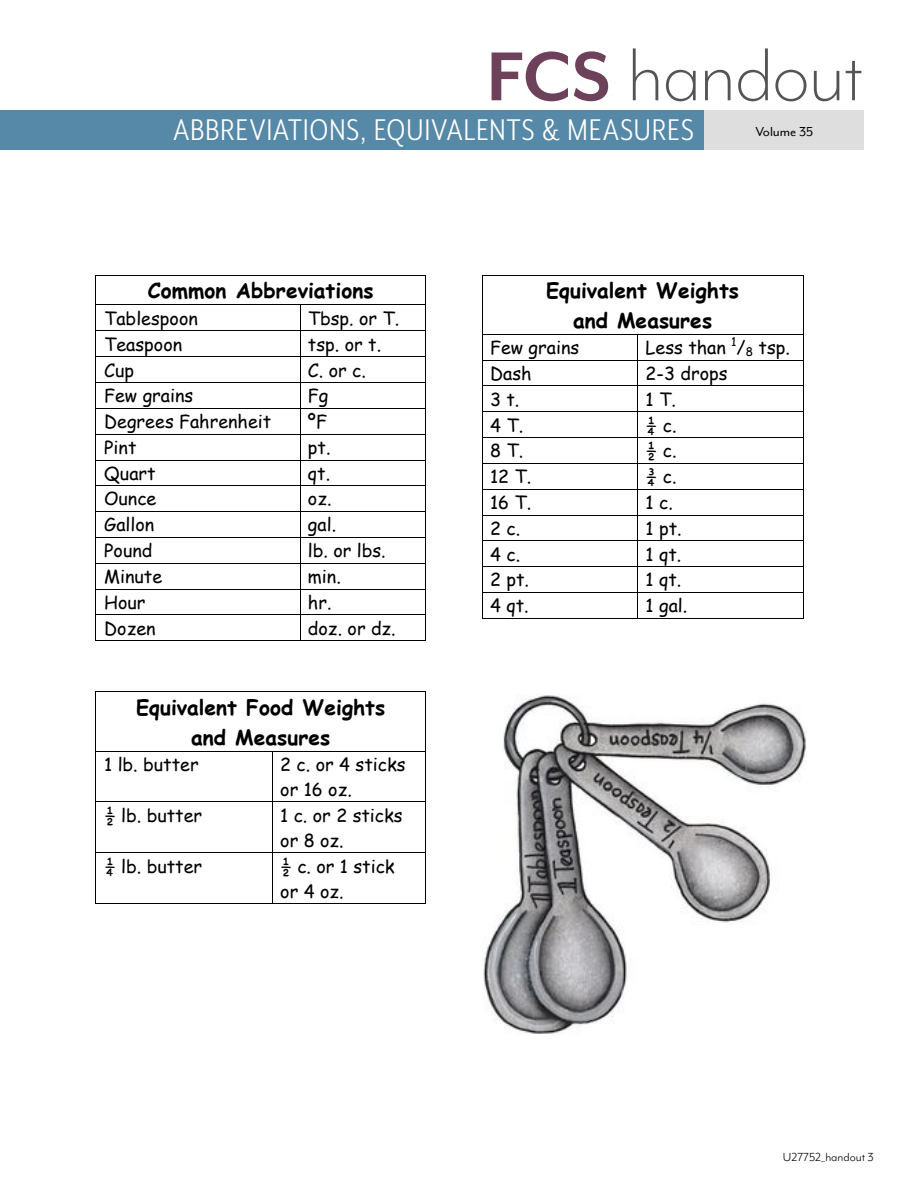
<style>
.page{position:relative;width:918px;height:1188px;background:#fff}
.page>*{position:absolute;margin:0;border:0;box-sizing:border-box;transform-origin:0 0}
.t1{font:300 86.4px "Mr Eaves Mod OT";letter-spacing:-.02em;color:#545454}
.t2{font:34.5px "Mr Eaves XL Mod Nar OT";letter-spacing:.035em;color:#fff}
.t3{font:700 20.85px/29.5px "Comic Sans MS";letter-spacing:.005em;color:#000;text-align:center}
.t4{font:18px/25.2px "Comic Sans MS";color:#000}
.t5{font:15px "Mr Eaves Mod OT";color:#000}
.t6{font:13.5px "Mr Eaves Mod OT";color:#000}
.t7{font:11.85px "Comic Sans MS";letter-spacing:.005em;color:#000}
.s1{font-weight:700;font-size:79.65px;color:#6c4159}
</style>
<div class="page">
<hr style="left:96px;top:275px;width:329px;height:1px;background:#000">
<hr style="left:96px;top:275px;width:1px;height:30px;background:#000">
<hr style="left:425px;top:275px;width:1px;height:30px;background:#000">
<hr style="left:96px;top:305px;width:204px;height:1px;background:#000">
<hr style="left:300px;top:305px;width:125px;height:1px;background:#000">
<hr style="left:96px;top:331px;width:204px;height:1px;background:#000">
<hr style="left:300px;top:331px;width:125px;height:1px;background:#000">
<hr style="left:96px;top:356px;width:204px;height:1px;background:#000">
<hr style="left:300px;top:356px;width:125px;height:1px;background:#000">
<hr style="left:96px;top:382px;width:204px;height:1px;background:#000">
<hr style="left:300px;top:382px;width:125px;height:1px;background:#000">
<hr style="left:96px;top:408px;width:204px;height:1px;background:#000">
<hr style="left:300px;top:408px;width:125px;height:1px;background:#000">
<hr style="left:96px;top:434px;width:204px;height:1px;background:#000">
<hr style="left:300px;top:434px;width:125px;height:1px;background:#000">
<hr style="left:96px;top:460px;width:204px;height:1px;background:#000">
<hr style="left:300px;top:460px;width:125px;height:1px;background:#000">
<hr style="left:96px;top:485px;width:204px;height:1px;background:#000">
<hr style="left:300px;top:485px;width:125px;height:1px;background:#000">
<hr style="left:96px;top:511px;width:204px;height:1px;background:#000">
<hr style="left:300px;top:511px;width:125px;height:1px;background:#000">
<hr style="left:96px;top:537px;width:204px;height:1px;background:#000">
<hr style="left:300px;top:537px;width:125px;height:1px;background:#000">
<hr style="left:96px;top:563px;width:204px;height:1px;background:#000">
<hr style="left:300px;top:563px;width:125px;height:1px;background:#000">
<hr style="left:96px;top:589px;width:204px;height:1px;background:#000">
<hr style="left:300px;top:589px;width:125px;height:1px;background:#000">
<hr style="left:96px;top:615px;width:204px;height:1px;background:#000">
<hr style="left:300px;top:615px;width:125px;height:1px;background:#000">
<hr style="left:96px;top:640px;width:204px;height:1px;background:#000">
<svg style="left:300px;top:306px;width:1px;height:334px"></svg>
<hr style="left:300px;top:640px;width:125px;height:1px;background:#000">
<svg style="left:425px;top:305px;width:1px;height:336px"></svg>
<hr style="left:96px;top:691px;width:329px;height:1px;background:#000">
<hr style="left:96px;top:692px;width:1px;height:59px;background:#000">
<hr style="left:425px;top:692px;width:1px;height:59px;background:#000">
<hr style="left:96px;top:751px;width:176px;height:1px;background:#000">
<hr style="left:273px;top:751px;width:152px;height:1px;background:#000">
<hr style="left:96px;top:751px;width:1px;height:50px;background:#000">
<hr style="left:272px;top:751px;width:1px;height:50px;background:#000">
<hr style="left:425px;top:751px;width:1px;height:50px;background:#000">
<hr style="left:96px;top:801px;width:176px;height:1px;background:#000">
<hr style="left:273px;top:801px;width:152px;height:1px;background:#000">
<hr style="left:96px;top:802px;width:1px;height:51px;background:#000">
<hr style="left:272px;top:802px;width:1px;height:51px;background:#000">
<hr style="left:425px;top:802px;width:1px;height:51px;background:#000">
<hr style="left:96px;top:853px;width:176px;height:1px;background:#000">
<hr style="left:273px;top:853px;width:152px;height:1px;background:#000">
<hr style="left:96px;top:853px;width:1px;height:50px;background:#000">
<hr style="left:96px;top:903px;width:176px;height:1px;background:#000">
<hr style="left:272px;top:853px;width:1px;height:50px;background:#000">
<hr style="left:273px;top:903px;width:152px;height:1px;background:#000">
<hr style="left:425px;top:853px;width:1px;height:50px;background:#000">
<hr style="left:483px;top:275px;width:320px;height:1px;background:#000">
<hr style="left:482px;top:275px;width:1px;height:59px;background:#000">
<hr style="left:803px;top:275px;width:1px;height:59px;background:#000">
<hr style="left:483px;top:334px;width:154px;height:1px;background:#000">
<hr style="left:638px;top:334px;width:165px;height:1px;background:#000">
<hr style="left:483px;top:360px;width:154px;height:1px;background:#000">
<hr style="left:638px;top:360px;width:165px;height:1px;background:#000">
<hr style="left:483px;top:386px;width:154px;height:1px;background:#000">
<hr style="left:638px;top:386px;width:165px;height:1px;background:#000">
<hr style="left:483px;top:412px;width:154px;height:1px;background:#000">
<hr style="left:638px;top:412px;width:165px;height:1px;background:#000">
<hr style="left:483px;top:437px;width:154px;height:1px;background:#000">
<hr style="left:638px;top:437px;width:165px;height:1px;background:#000">
<hr style="left:483px;top:463px;width:154px;height:1px;background:#000">
<hr style="left:638px;top:463px;width:165px;height:1px;background:#000">
<hr style="left:483px;top:489px;width:154px;height:1px;background:#000">
<hr style="left:638px;top:489px;width:165px;height:1px;background:#000">
<hr style="left:483px;top:515px;width:154px;height:1px;background:#000">
<hr style="left:638px;top:515px;width:165px;height:1px;background:#000">
<hr style="left:483px;top:540px;width:154px;height:1px;background:#000">
<hr style="left:638px;top:540px;width:165px;height:1px;background:#000">
<hr style="left:483px;top:566px;width:154px;height:1px;background:#000">
<hr style="left:638px;top:566px;width:165px;height:1px;background:#000">
<hr style="left:483px;top:592px;width:154px;height:1px;background:#000">
<hr style="left:638px;top:592px;width:165px;height:1px;background:#000">
<svg style="left:482px;top:334px;width:1px;height:285px"></svg>
<hr style="left:483px;top:618px;width:154px;height:1px;background:#000">
<svg style="left:637px;top:334px;width:1px;height:285px"></svg>
<hr style="left:638px;top:618px;width:165px;height:1px;background:#000">
<svg style="left:803px;top:334px;width:1px;height:285px"></svg>
<img style="left:483px;top:695px;width:323px;height:339px">
<div style="left:0;top:110px;width:705px;height:39px;background:#5689a7"></div>
<div style="left:705px;top:110px;width:159px;height:39px;background:#dedede"></div>
<h1 class="t1" style="left:486px;top:28px;width:379px"><span class="s1">FCS</span> handout</h1>
<p class="t7" style="left:745px;top:82px;width:59px">Volume 35</p>
<h2 class="t2" style="left:173px;top:113px;width:522px">ABBREVIATIONS, EQUIVALENTS &amp; MEASURES</h2>
<p class="t5" style="left:755px;top:123px;width:59px">Volume 35</p>
<p class="t3" style="left:148px;top:275px;width:227px">Common Abbreviations</p>
<p class="t4" style="left:104px;top:305px;width:95px">Tablespoon</p>
<p class="t4" style="left:308px;top:305px;width:93px">Tbsp. or T.</p>
<p class="t4" style="left:104px;top:331px;width:80px">Teaspoon</p>
<p class="t4" style="left:308px;top:331px;width:75px">tsp. or t.</p>
<p class="t4" style="left:104px;top:357px;width:31px">Cup</p>
<p class="t4" style="left:308px;top:357px;width:59px">C. or c.</p>
<p class="t4" style="left:104px;top:382px;width:91px">Few grains</p>
<p class="t4" style="left:308px;top:382px;width:22px">Fg</p>
<p class="t4" style="left:104px;top:408px;width:169px">Degrees Fahrenheit</p>
<p class="t4" style="left:308px;top:408px;width:21px">ºF</p>
<p class="t4" style="left:104px;top:434px;width:34px">Pint</p>
<p class="t4" style="left:308px;top:434px;width:24px">pt.</p>
<p class="t4" style="left:104px;top:460px;width:53px">Quart</p>
<p class="t4" style="left:308px;top:460px;width:24px">qt.</p>
<p class="t4" style="left:104px;top:486px;width:54px">Ounce</p>
<p class="t4" style="left:308px;top:486px;width:25px">oz.</p>
<p class="t4" style="left:104px;top:512px;width:52px">Gallon</p>
<p class="t4" style="left:308px;top:512px;width:30px">gal.</p>
<p class="t4" style="left:104px;top:537px;width:50px">Pound</p>
<p class="t4" style="left:308px;top:537px;width:79px">lb. or lbs.</p>
<p class="t4" style="left:104px;top:563px;width:60px">Minute</p>
<p class="t4" style="left:308px;top:563px;width:34px">min.</p>
<p class="t4" style="left:104px;top:589px;width:43px">Hour</p>
<p class="t4" style="left:308px;top:589px;width:25px">hr.</p>
<p class="t4" style="left:104px;top:615px;width:53px">Dozen</p>
<p class="t4" style="left:308px;top:615px;width:89px">doz. or dz.</p>
<p class="t3" style="left:136px;top:692px;width:251px">Equivalent Food Weights and Measures</p>
<p class="t4" style="left:104px;top:751px;width:96px">1 lb. butter</p>
<p class="t4" style="left:280px;top:751px;width:127px">2 c. or 4 sticks or 16 oz.</p>
<p class="t4" style="left:104px;top:802px;width:100px">½ lb. butter</p>
<p class="t4" style="left:280px;top:802px;width:124px">1 c. or 2 sticks or 8 oz.</p>
<p class="t4" style="left:104px;top:853px;width:100px">¼ lb. butter</p>
<p class="t4" style="left:280px;top:853px;width:116px">½ c. or 1 stick or 4 oz.</p>
<p class="t3" style="left:546px;top:275px;width:194px;line-height:29.1px">Equivalent Weights and Measures</p>
<p class="t4" style="left:490px;top:334px;width:91px">Few grains</p>
<p class="t4" style="left:646px;top:334px;width:82px">Less than</p>
<p class="t7" style="left:731px;top:333px;width:7px">1</p>
<p class="t4" style="left:737px;top:334px;width:55px">/<sub>8</sub> tsp.</p>
<p class="t4" style="left:490px;top:360px;width:43px">Dash</p>
<p class="t4" style="left:646px;top:360px;width:83px">2-3 drops</p>
<p class="t4" style="left:490px;top:386px;width:31px">3 t.</p>
<p class="t4" style="left:646px;top:386px;width:32px">1 T.</p>
<p class="t4" style="left:490px;top:412px;width:35px">4 T.</p>
<p class="t4" style="left:646px;top:412px;width:32px">¼ c.</p>
<p class="t4" style="left:490px;top:437px;width:35px">8 T.</p>
<p class="t4" style="left:646px;top:437px;width:32px">½ c.</p>
<p class="t4" style="left:490px;top:463px;width:43px">12 T.</p>
<p class="t4" style="left:646px;top:463px;width:32px">¾ c.</p>
<p class="t4" style="left:490px;top:489px;width:43px">16 T.</p>
<p class="t4" style="left:646px;top:489px;width:29px">1 c.</p>
<p class="t4" style="left:490px;top:515px;width:32px">2 c.</p>
<p class="t4" style="left:646px;top:515px;width:38px">1 pt.</p>
<p class="t4" style="left:490px;top:541px;width:32px">4 c.</p>
<p class="t4" style="left:646px;top:541px;width:37px">1 qt.</p>
<p class="t4" style="left:490px;top:567px;width:40px">2 pt.</p>
<p class="t4" style="left:646px;top:567px;width:37px">1 qt.</p>
<p class="t4" style="left:490px;top:593px;width:40px">4 qt.</p>
<p class="t4" style="left:646px;top:593px;width:43px">1 gal.</p>
<p class="t6" style="left:783px;top:1150px;width:93px">U27752_handout 3</p>
</div>
